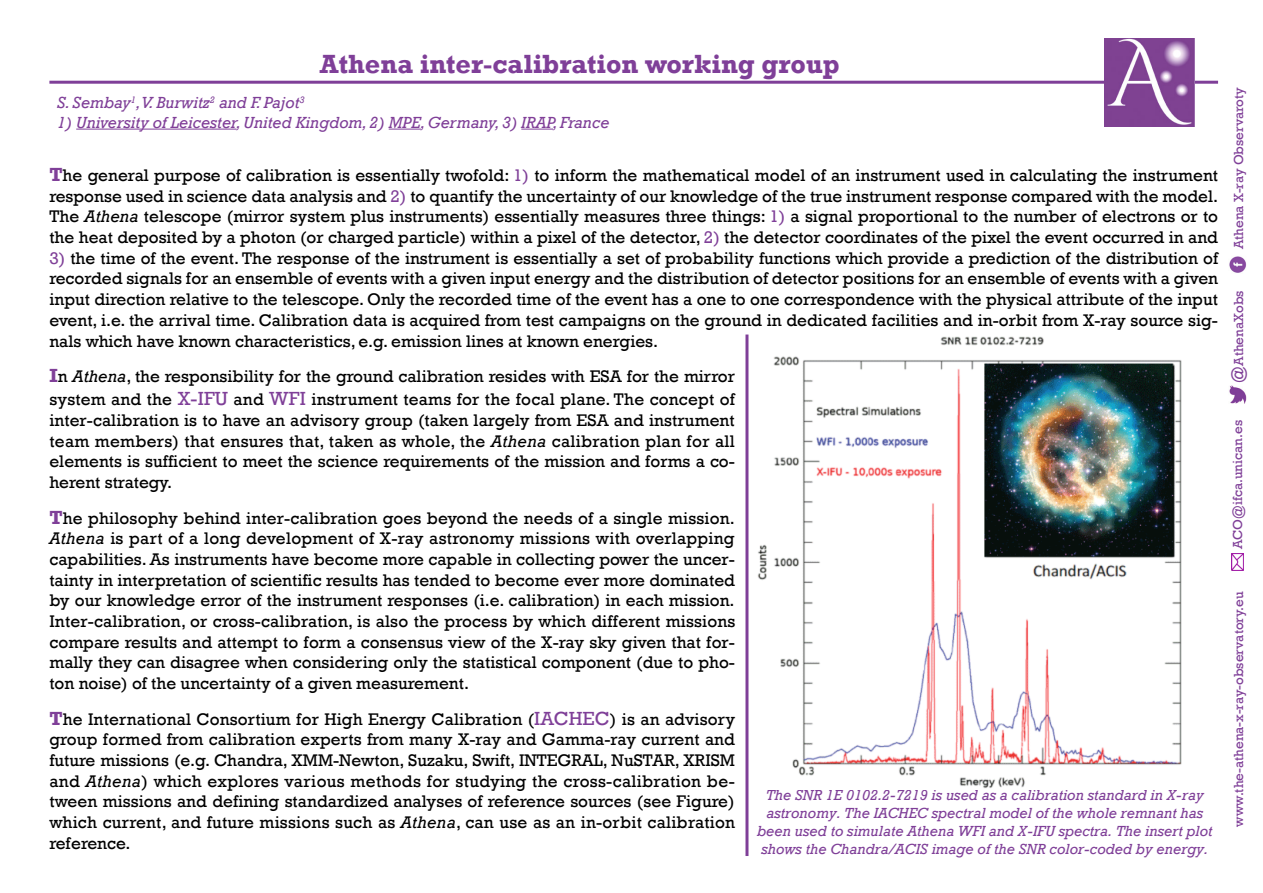
<style>
.page{position:relative;width:1263px;height:893px;background:#fff}
.page>*{position:absolute;margin:0;border:0;box-sizing:border-box;transform-origin:0 0}
.Title_Nuggets{font:700 27px "Rockwell";color:#7f3f98}
.t1{font:17.25px/20.7px "Rockwell";color:#000;text-align:justify}
.Authors_Nuggets{font:italic 16.5px "Rockwell";color:#7f3f98}
.t2{font:italic 15px/18px "Rockwell";color:#7f3f98;text-align:center}
.t3{font:13.5px "Rockwell";color:#7f3f98}
.s1{color:#803e98}
.s2{font-weight:700;font-size:19.5px;color:#7f3f98}
.s3{color:#7f3f98}
.s4{font-style:italic}
.s5{font-size:19.5px;color:#7f3f98}
.s6{font-size:16.5px}
</style>
<div class="page">
<hr style="left:49px;top:81px;width:1169px;height:3px;background:#7f3f98">
<hr style="left:76px;top:129px;width:160px;height:1px;background:#803e98">
<hr style="left:389px;top:129px;width:32px;height:1px;background:#803e98">
<hr style="left:521px;top:129px;width:32px;height:1px;background:#803e98">
<img style="left:1104px;top:38px;width:90px;height:89px">
<img style="left:1232px;top:554px;width:11px;height:17px">
<img style="left:1229px;top:386px;width:17px;height:18px">
<img style="left:1229px;top:256px;width:17px;height:17px">
<img style="left:757px;top:336px;width:425px;height:452px">
<hr style="left:745px;top:335px;width:3px;height:521px;background:#7f3f98">
<p class="Title_Nuggets" style="left:320px;top:48px;width:521px">Athena inter-calibration working group</p>
<p class="Authors_Nuggets" style="left:57px;top:93px;width:249px">S. Sembay<sup>1</sup>,V. Burwitz<sup>2</sup> and F. Pajot<sup>3</sup></p>
<p class="Authors_Nuggets" style="left:57px;top:113px;width:554px">1) <span class="s1">University of Leicester</span>, United Kingdom, 2) <span class="s1">MPE</span>, Germany, 3) <span class="s1">IRAP</span>, France</p>
<p class="t1" style="left:49px;top:165px;width:1170px"><span class="s2">T</span>he general purpose of calibration is essentially twofold: <span class="s3">1)</span> to inform the mathematical model of an instrument used in calculating the instrument response used in science data analysis and <span class="s3">2)</span> to quantify the uncertainty of our knowledge of the true instrument response compared with the model.<br>The <span class="s4">Athena</span> telescope (mirror system plus instruments) essentially measures three things: <span class="s3">1)</span> a signal proportional to the number of electrons or to the heat deposited by a photon (or charged particle) within a pixel of the detector, <span class="s3">2)</span> the detector coordinates of the pixel the event occurred in and</p>
<p class="t1" style="left:49px;top:248px;width:1170px"><span class="s3">3)</span> the time of the event. The response of the instrument is essentially a set of probability functions which provide a prediction of the distribution of recorded signals for an ensemble of events with a given input energy and the distribution of detector positions for an ensemble of events with a given input direction relative to the telescope. Only the recorded time of the event has a one to one correspondence with the physical attribute of the input event, i.e. the arrival time. Calibration data is acquired from test campaigns on the ground in dedicated facilities and in-orbit from X-ray source sig&shy;nals which have known characteristics, e.g. emission lines at known energies.</p>
<p class="t1" style="left:49px;top:365px;width:687px;line-height:23.4px"><span class="s2">I</span>n <span class="s4">Athena</span>, the responsibility for the ground calibration resides with ESA for the mirror system and the <span class="s5">X-IFU</span> and <span class="s5">WFI</span> instrument teams for the focal plane. The concept of</p>
<p class="t1" style="left:49px;top:410px;width:687px">inter-calibration is to have an advisory group (taken largely from ESA and instrument team members) that ensures that, taken as whole, the <span class="s4">Athena</span> calibration plan for all elements is sufficient to meet the science requirements of the mission and forms a co&shy;herent strategy.</p>
<p class="t1" style="left:49px;top:508px;width:687px"><span class="s2">T</span>he philosophy behind inter-calibration goes beyond the needs of a single mission.<br><span class="s4">Athena</span> is part of a long development of X-ray astronomy missions with overlapping capabilities. As instruments have become more capable in collecting power the uncer&shy;tainty in interpretation of scientific results has tended to become ever more dominated by our knowledge error of the instrument responses (i.e. calibration) in each mission.<br>Inter-calibration, or cross-calibration, is also the process by which different missions compare results and attempt to form a consensus view of the X-ray sky given that for&shy;mally they can disagree when considering only the statistical component (due to pho&shy;ton noise) of the uncertainty of a given measurement.</p>
<p class="t1" style="left:49px;top:709px;width:687px"><span class="s2">T</span>he International Consortium for High Energy Calibration (<span class="s5">IACHEC</span>) is an advisory group formed from calibration experts from many X-ray and Gamma-ray current and future missions (e.g. Chandra, XMM-Newton, Suzaku, Swift, INTEGRAL, NuSTAR, XRISM and <span class="s4">Athena</span>) which explores various methods for studying the cross-calibration be&shy;tween missions and defining standardized analyses of reference sources (see Figure) which current, and future missions such as <span class="s4">Athena</span>, can use as an in-orbit calibration reference.</p>
<p class="t2" style="left:757px;top:786px;width:457px">The SNR 1E 0102.2-7219 is used as a calibration standard in X-ray astronomy. The IACHEC spectral model of the whole remnant has been used to simulate Athena WFI and X-IFU spectra. The insert plot shows the Chandra/ACIS image of the SNR color-coded by energy.</p>
<p class="t3" style="left:1231px;top:249px;width:164px;rotate:-90deg">Athena X-ray Observaroty</p>
<p class="t3" style="left:1231px;top:383px;width:94px;rotate:-90deg"><span class="s6">@</span>AthenaXobs</p>
<p class="t3" style="left:1230px;top:549px;width:130px;rotate:-90deg">ACO@ifca.unican.es</p>
<p class="t3" style="left:1231px;top:827px;width:237px;rotate:-90deg">www.the-athena-x-ray-observatory.eu</p>
</div>
